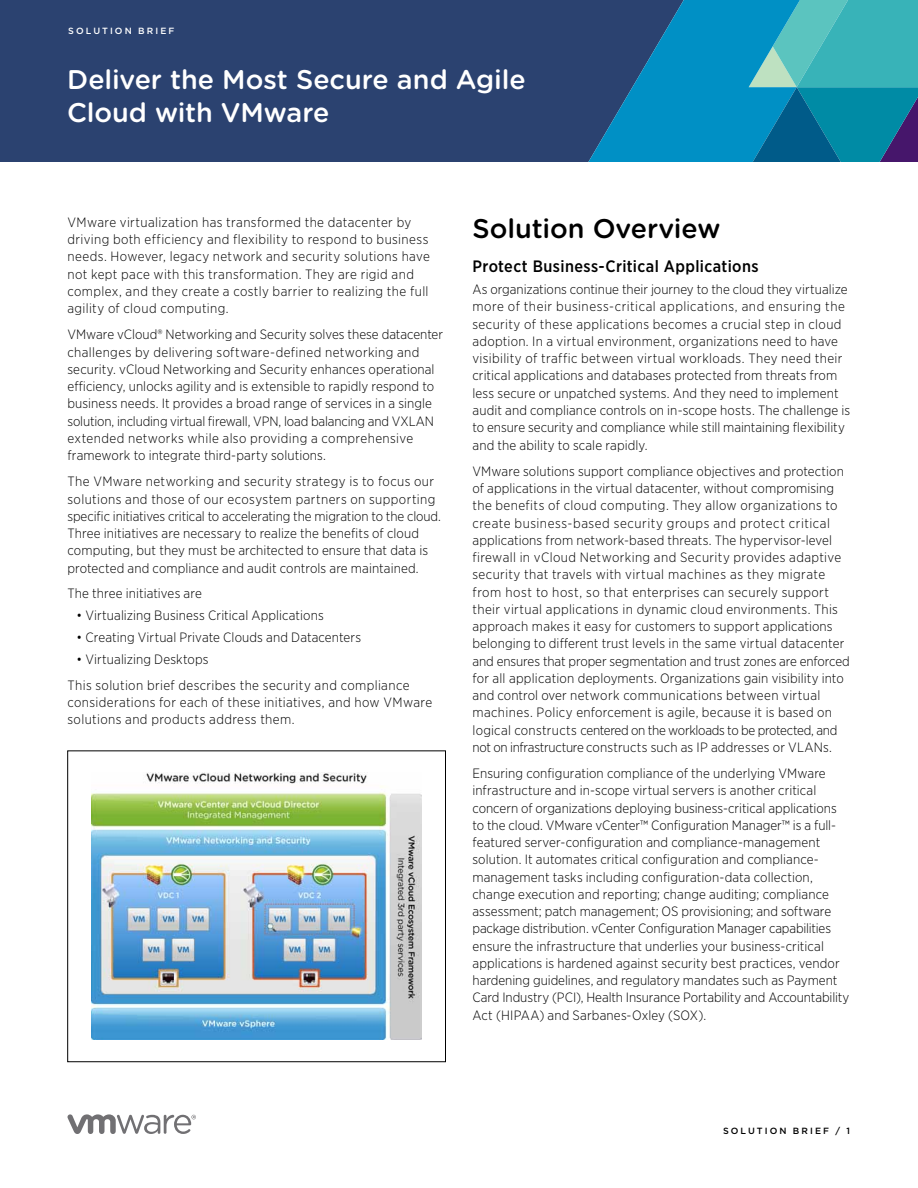
<style>
.page{position:relative;width:918px;height:1188px;background:#fff}
.page>*{position:absolute;margin:0;border:0;box-sizing:border-box;transform-origin:0 0}
.t1{font:500 27px/33px "Gotham Rounded";letter-spacing:-.005em;color:#fff}
.t2{font:500 27px "Gotham Rounded";letter-spacing:-.005em;color:#000}
.t3{font:500 16.5px "Gotham Narrow";letter-spacing:.025em;color:#000}
.t4{font:300 13.5px/17.2px "Gotham Narrow";letter-spacing:.01em;color:#000}
.t5{font:300 13.5px/17.2px "Gotham Narrow";letter-spacing:.03em;color:#000}
.t6{font:500 9px "Gotham";letter-spacing:.23em;color:#000}
.t7{font:500 9px "Gotham";letter-spacing:.23em;color:#fff}
</style>
<div class="page">
<div style="left:0;top:0;width:588px;height:162px;background:#2b4270"></div>
<svg style="left:588px;top:0;width:330px;height:162px;background:#1a88ac"></svg>
<svg style="left:68px;top:1114px;width:128px;height:20px"></svg>
<div style="left:68px;top:751px;width:378px;height:311px;border:1px solid #000"></div>
<img style="left:91px;top:773px;width:330px;height:267px">
<p class="t7" style="left:68px;top:25px;width:108px">SOLUTION BRI EF</p>
<h1 class="t1" style="left:67px;top:61px;width:460px">Deliver the Most Secure and Agile<br>Cloud with VMware</h1>
<p class="t4" style="left:68px;top:213px;width:364px">VMware virtualization has transformed the datacenter by driving both efficiency and flexibility to respond to business needs. However, legacy network and security solutions have not kept pace with this transformation. They are rigid and complex, and they create a costly barrier to realizing the full agility of cloud computing.</p>
<p class="t4" style="left:68px;top:326px;width:377px">VMware vCloud® Networking and Security solves these datacenter challenges by delivering software-defined networking and security. vCloud Networking and Security enhances operational efficiency, unlocks agility and is extensible to rapidly respond to business needs. It provides a broad range of services in a single solution, including virtual firewall, VPN, load balancing and VXLAN extended networks while also providing a comprehensive framework to integrate third-party solutions.</p>
<p class="t4" style="left:68px;top:473px;width:375px">The VMware networking and security strategy is to focus our solutions and those of our ecosystem partners on supporting specific initiatives critical to accelerating the migration to the cloud.<br>Three initiatives are necessary to realize the benefits of cloud computing, but they must be architected to ensure that data is protected and compliance and audit controls are maintained.</p>
<p class="t4" style="left:68px;top:585px;width:136px">The three initiatives are</p>
<p class="t4" style="left:77px;top:607px;width:249px">• Virtualizing Business Critical Applications</p>
<p class="t4" style="left:77px;top:628px;width:286px">• Creating Virtual Private Clouds and Datacenters</p>
<p class="t4" style="left:68px;top:646px;width:343px;line-height:26.2px;text-indent:9px">• Virtualizing Desktops<br>This solution brief describes the security and compliance</p>
<p class="t5" style="left:68px;top:694px;width:366px">considerations for each of these initiatives, and how VMware solutions and products address them.</p>
<h1 class="t2" style="left:472px;top:209px;width:249px">Solution Overview</h1>
<p class="t3" style="left:472px;top:256px;width:288px">Protect Business-Critical Applications</p>
<p class="t4" style="left:472px;top:281px;width:379px">As organizations continue their journey to the cloud they virtualize more of their business-critical applications, and ensuring the security of these applications becomes a crucial step in cloud adoption. In a virtual environment, organizations need to have visibility of traffic between virtual workloads. They need their critical applications and databases protected from threats from less secure or unpatched systems. And they need to implement audit and compliance controls on in-scope hosts. The challenge is to ensure security and compliance while still maintaining flexibility and the ability to scale rapidly.</p>
<p class="t4" style="left:472px;top:462px;width:379px">VMware solutions support compliance objectives and protection of applications in the virtual datacenter, without compromising the benefits of cloud computing. They allow organizations to create business-based security groups and protect critical applications from network-based threats. The hypervisor-level firewall in vCloud Networking and Security provides adaptive security that travels with virtual machines as they migrate from host to host, so that enterprises can securely support their virtual applications in dynamic cloud environments. This approach makes it easy for customers to support applications belonging to different trust levels in the same virtual datacenter and ensures that proper segmentation and trust zones are enforced for all application deployments. Organizations gain visibility into and control over network communications between virtual machines. Policy enforcement is agile, because it is based on logical constructs centered on the workloads to be protected, and not on infrastructure constructs such as IP addresses or VLANs.</p>
<p class="t4" style="left:472px;top:764px;width:378px">Ensuring configuration compliance of the underlying VMware infrastructure and in-scope virtual servers is another critical concern of organizations deploying business-critical applications to the cloud. VMware vCenter™ Configuration Manager™ is a full&shy;featured server-configuration and compliance-management solution. It automates critical configuration and compliance&shy;management tasks including configuration-data collection, change execution and reporting; change auditing; compliance assessment; patch management; OS provisioning; and software package distribution. vCenter Configuration Manager capabilities ensure the infrastructure that underlies your business-critical applications is hardened against security best practices, vendor hardening guidelines, and regulatory mandates such as Payment Card Industry (PCI), Health Insurance Portability and Accountability Act (HIPAA) and Sarbanes-Oxley (SOX).</p>
<p class="t6" style="left:723px;top:1125px;width:128px">SOLUTION BRI EF / 1</p>
</div>
